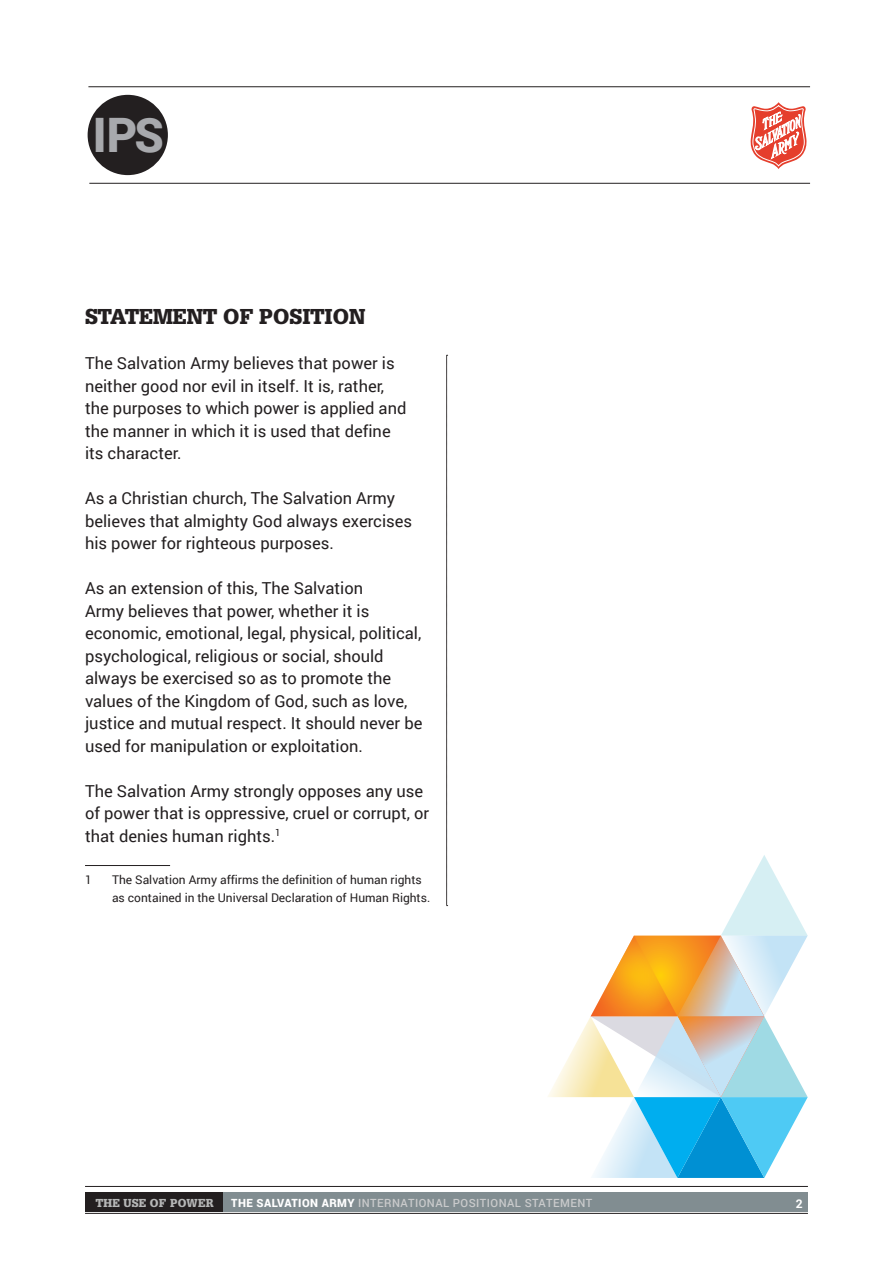
<style>
.page{position:relative;width:893px;height:1263px;background:#fff}
.page>*{position:absolute;margin:0;border:0;box-sizing:border-box;transform-origin:0 0}
.t1{font:900 47.55px "Roboto";color:#a8a9ad}
.Heading_14_14_Glypha{font:900 21px "Glypha LT Std";color:#231f20}
.Text_11_15_Roboto{font:16.5px/22.5px "Roboto";color:#231f20}
.Footnotes{font:12px/18px "Roboto";color:#231f20}
.t2{font:700 12px "Roboto";color:#fff}
.t3{font:500 11.25px "Roboto";letter-spacing:.04em;color:#cacbcc}
.t4{font:900 11.25px "Glypha LT Std";letter-spacing:.02em;color:#b6b7b7}
.s1{font-weight:900;color:#fff}
</style>
<div class="page">
<div style="left:85px;top:1193px;width:723px;height:19px;background:#818d91"></div>
<div style="left:85px;top:1193px;width:137px;height:19px;background:#231f20"></div>
<hr style="left:85px;top:1213px;width:723px;height:1px;background:#231f20">
<hr style="left:85px;top:1186px;width:723px;height:1px;background:#231f20">
<hr style="left:85px;top:865px;width:85px;height:1px;background:#231f20">
<svg style="left:446px;top:355px;width:2px;height:551px"></svg>
<hr style="left:89px;top:183px;width:721px;height:1px;background:#231f20">
<hr style="left:88px;top:86px;width:722px;height:1px;background:#231f20">
<svg style="left:750px;top:102px;width:57px;height:67px"></svg>
<div style="left:88px;top:95px;width:80px;height:80px;background:#231f20;border-radius:50%"></div>
<svg style="left:548px;top:855px;width:260px;height:323px"></svg>
<p class="t1" style="left:93px;top:102px;width:72px">IPS</p>
<p class="Heading_14_14_Glypha" style="left:85px;top:304px;width:282px">STATEMENT OF POSITION</p>
<p class="Text_11_15_Roboto" style="left:85px;top:351px;width:323px">The Salvation Army believes that power is neither good nor evil in itself. It is, rather, the purposes to which power is applied and the manner in which it is used that define its character.</p>
<p class="Text_11_15_Roboto" style="left:85px;top:486px;width:329px">As a Christian church, The Salvation Army believes that almighty God always exercises his power for righteous purposes.</p>
<p class="Text_11_15_Roboto" style="left:85px;top:576px;width:339px">As an extension of this, The Salvation<br>Army believes that power, whether it is economic, emotional, legal, physical, political, psychological, religious or social, should always be exercised so as to promote the values of the Kingdom of God, such as love, justice and mutual respect. It should never be used for manipulation or exploitation.</p>
<p class="Text_11_15_Roboto" style="left:85px;top:779px;width:346px">The Salvation Army strongly opposes any use of power that is oppressive, cruel or corrupt, or that denies human rights.<sup>1</sup></p>
<p class="Footnotes" style="left:85px;top:870px;width:8px">1</p>
<p class="Footnotes" style="left:112px;top:870px;width:320px">The Salvation Army affirms the definition of human rights as contained in the Universal Declaration of Human Rights.</p>
<p class="t4" style="left:96px;top:1196px;width:120px">THE USE OF POWER</p>
<p class="t3" style="left:231px;top:1195px;width:363px"><span class="s1">THE SALVATION ARMY</span> INTERNATIONAL POSITIONAL STATEMENT</p>
<p class="t2" style="left:796px;top:1195px;width:8px">2</p>
</div>
